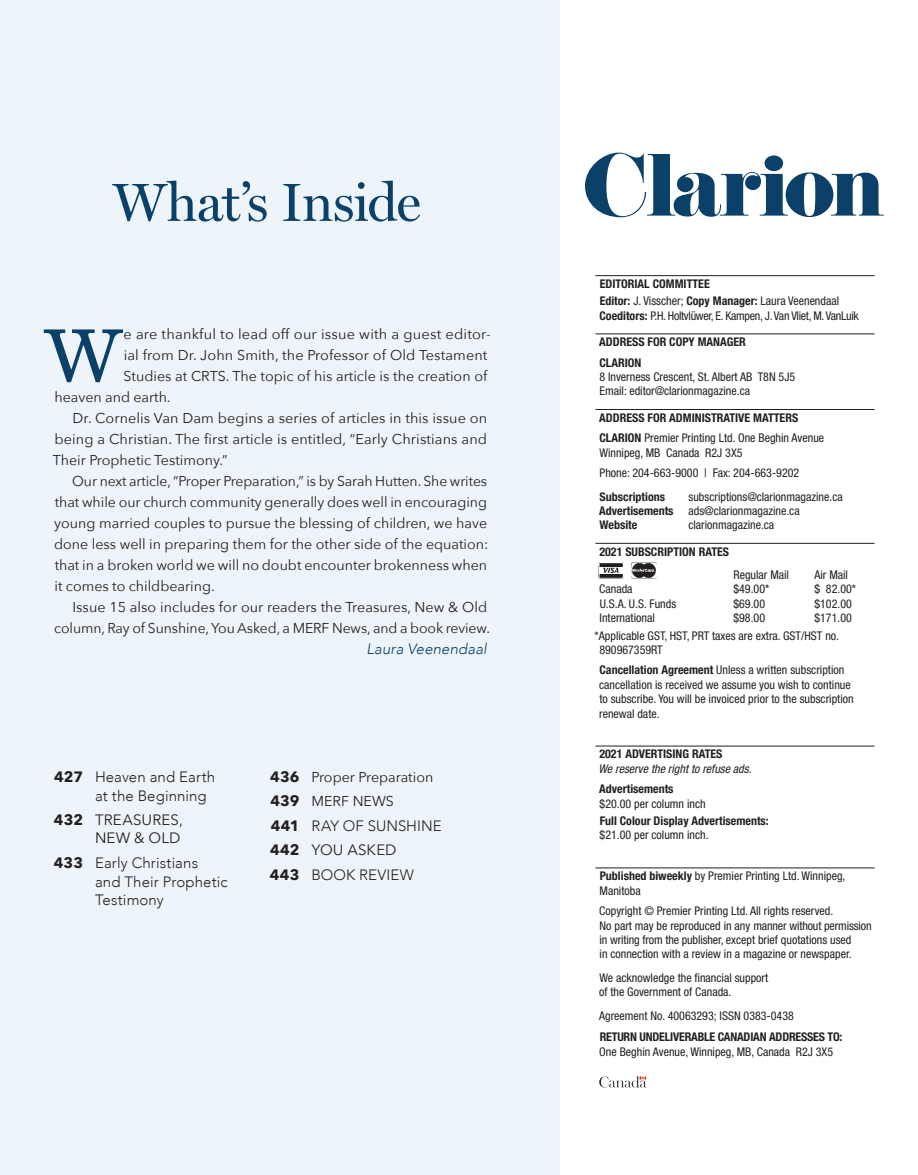
<style>
.page{position:relative;width:918px;height:1175px;background:#fff}
.page>*{position:absolute;margin:0;border:0;box-sizing:border-box;transform-origin:0 0}
.t1{font:76.05px "School";color:#0b4069}
.t2{font:54px "Miller Display";letter-spacing:-.02em;color:#0b4069}
.t3{font:300 15px/18.8px "Avenir";letter-spacing:.01em;color:#231f20}
.t4{font:15px/18px "Avenir Next";letter-spacing:.01em;color:#231f20;text-align:right}
.t5{font:italic 300 15px "Avenir";letter-spacing:.01em;color:#0b4069}
.t6{font:14.25px/24px "Avenir Next";color:#231f20}
.t7{font:condensed 12px/14.4px "Helvetica Neue LT Std";color:#231f20}
.t8{font:700 condensed 12px/17.4px "Helvetica Neue LT Std";color:#231f20}
.t9{font:condensed 12px/26.4px "Helvetica Neue LT Std";letter-spacing:-.025em;color:#231f20}
.t10{font:italic condensed 12px "Helvetica Neue LT Std";color:#231f20}
.s1{font-family:"Avenir Next";font-weight:700}
.s2{font-weight:700}
.s3{font-weight:700;font-size:15px}
.s4{font-weight:400}
</style>
<div class="page">
<div style="left:0;top:0;width:560px;height:1174px;background:#edf5fb"></div>
<hr style="left:595px;top:275px;width:279px;height:1px;background:#231f20">
<hr style="left:595px;top:333px;width:279px;height:1px;background:#231f20">
<hr style="left:595px;top:409px;width:279px;height:1px;background:#231f20">
<hr style="left:595px;top:543px;width:279px;height:1px;background:#231f20">
<hr style="left:595px;top:745px;width:279px;height:1px;background:#231f20">
<hr style="left:595px;top:867px;width:279px;height:1px;background:#231f20">
<img style="left:599px;top:563px;width:24px;height:16px">
<img style="left:631px;top:562px;width:25px;height:17px">
<img style="left:599px;top:1076px;width:48px;height:11px">
<svg style="left:585px;top:153px;width:299px;height:64px"></svg>
<h2 class="t2" style="left:113px;top:171px;width:310px">What’s Inside</h2>
<h1 class="t1" style="left:44px;top:310px;width:81px">W</h1>
<p class="t6" style="left:124px;top:321px;width:369px">e are thankful to lead off our issue with a guest editor-</p>
<p class="t6" style="left:124px;top:342px;width:365px">ial from Dr. John Smith, the Professor of Old Testament</p>
<p class="t6" style="left:124px;top:363px;width:365px">Studies at CRTS. The topic of his article is the creation of</p>
<p class="t6" style="left:54px;top:384px;width:118px">heaven and earth.</p>
<p class="t6" style="left:72px;top:405px;width:416px">Dr. Cornelis Van Dam begins a series of articles in this issue on</p>
<p class="t6" style="left:54px;top:426px;width:434px">being a Christian. The first article is entitled, “Early Christians and</p>
<p class="t6" style="left:53px;top:447px;width:176px">Their Prophetic Testimony.”</p>
<p class="t6" style="left:72px;top:468px;width:417px">Our next article, “Proper Preparation,” is by Sarah Hutten. She writes</p>
<p class="t6" style="left:55px;top:489px;width:434px">that while our church community generally does well in encouraging</p>
<p class="t6" style="left:54px;top:510px;width:434px">young married couples to pursue the blessing of children, we have</p>
<p class="t6" style="left:54px;top:531px;width:436px">done less well in preparing them for the other side of the equation:</p>
<p class="t6" style="left:55px;top:552px;width:434px">that in a broken world we will no doubt encounter brokenness when</p>
<p class="t6" style="left:55px;top:573px;width:162px">it comes to childbearing.</p>
<p class="t6" style="left:72px;top:594px;width:416px">Issue 15 also includes for our readers the Treasures, New &amp; Old</p>
<p class="t6" style="left:54px;top:615px;width:437px">column, Ray of Sunshine, You Asked, a MERF News, and a book review.</p>
<p class="t5" style="left:366px;top:640px;width:122px">Laura Veenendaal</p>
<p class="t3" style="left:95px;top:768px;width:122px;text-indent:-41px"><span class="s1">427</span> Heaven and Earth at the Beginning</p>
<p class="t4" style="left:54px;top:810px;width:131px"><span class="s2">432</span> TREASURES,<br>NEW &amp; OLD</p>
<p class="t3" style="left:95px;top:853px;width:134px;text-indent:-41px"><span class="s1">433</span> Early Christians<br>and Their Prophetic<br>Testimony</p>
<p class="t6" style="left:270px;top:765px;width:165px"><span class="s3">436</span> Proper Preparation<br><span class="s3">439</span> MERF NEWS</p>
<p class="t3" style="left:271px;top:816px;width:172px"><span class="s1">441</span> RAY OF SUNSHINE</p>
<p class="t4" style="left:270px;top:840px;width:128px"><span class="s2">442</span> YOU ASKED</p>
<p class="t3" style="left:270px;top:865px;width:146px"><span class="s1">443</span> BOOK REVIEW</p>
<p class="t8" style="left:600px;top:275px;width:241px">EDITORIAL COMMITTEE<br>Editor: <span class="s4">J. Visscher;</span> Copy Manager: <span class="s4">Laura Veenendaal</span></p>
<p class="t9" style="left:599px;top:302px;width:261px"><span class="s2">Coeditors:</span> P.H. Holtvlüwer, E. Kampen, J. Van Vliet, M. VanLuik<br><span class="s2">ADDRESS FOR COPY MANAGER</span></p>
<p class="t8" style="left:599px;top:353px;width:43px">CLARION</p>
<p class="t7" style="left:599px;top:369px;width:197px">8 Inverness Crescent, St. Albert AB T8N 5J5<br>Email: editor@clarionmagazine.ca</p>
<p class="t8" style="left:599px;top:407px;width:226px;line-height:20.4px">ADDRESS FOR ADMINISTRATIVE MATTERS<br>CLARION <span class="s4">Premier Printing Ltd. One Beghin Avenue</span></p>
<p class="t7" style="left:599px;top:442px;width:201px;line-height:20.4px">Winnipeg, MB Canada R2J 3X5<br>Phone: 204-663-9000 | Fax: 204-663-9202</p>
<p class="t8" style="left:600px;top:487px;width:67px">Subscriptions</p>
<p class="t7" style="left:599px;top:489px;width:245px;text-indent:89px">subscriptions@clarionmagazine.ca<br><span class="s2">Advertisements</span> ads@clarionmagazine.ca<br><span class="s2">Website</span></p>
<p class="t7" style="left:688px;top:518px;width:87px">clarionmagazine.ca</p>
<p class="t8" style="left:599px;top:542px;width:131px">2021 SUBSCRIPTION RATES</p>
<p class="t7" style="left:733px;top:567px;width:57px">Regular Mail</p>
<p class="t7" style="left:814px;top:567px;width:35px">Air Mail</p>
<p class="t7" style="left:599px;top:582px;width:35px">Canada</p>
<p class="t7" style="left:733px;top:582px;width:37px">$49.00*</p>
<p class="t7" style="left:814px;top:582px;width:43px">$ 82.00*</p>
<p class="t7" style="left:600px;top:596px;width:78px">U.S.A. U.S. Funds</p>
<p class="t7" style="left:733px;top:596px;width:33px">$69.00</p>
<p class="t7" style="left:814px;top:596px;width:39px">$102.00</p>
<p class="t7" style="left:600px;top:610px;width:57px">International</p>
<p class="t7" style="left:733px;top:610px;width:33px">$98.00</p>
<p class="t7" style="left:595px;top:609px;width:259px;line-height:17.4px;text-indent:220px">$171.00 *Applicable GST, HST, PRT taxes are extra. GST/HST no.</p>
<p class="t7" style="left:599px;top:639px;width:246px;line-height:20.4px">890967359RT<br><span class="s2">Cancellation Agreement</span> Unless a written subscription</p>
<p class="t7" style="left:599px;top:677px;width:256px">cancellation is received we assume you wish to continue to subscribe. You will be invoiced prior to the subscription renewal date.</p>
<p class="t8" style="left:599px;top:745px;width:124px">2021 ADVERTISING RATES</p>
<p class="t10" style="left:598px;top:761px;width:155px">We reserve the right to refuse ads.</p>
<p class="t8" style="left:599px;top:780px;width:76px">Advertisements</p>
<p class="t7" style="left:600px;top:796px;width:108px">$20.00 per column inch</p>
<p class="t8" style="left:600px;top:812px;width:171px">Full Colour Display Advertisements:</p>
<p class="t7" style="left:600px;top:828px;width:110px">$21.00 per column inch.</p>
<p class="t7" style="left:600px;top:868px;width:247px"><span class="s2">Published biweekly</span> by Premier Printing Ltd. Winnipeg,<br>Manitoba</p>
<p class="t7" style="left:599px;top:903px;width:274px">Copyright © Premier Printing Ltd. All rights reserved.<br>No part may be reproduced in any manner without permission in writing from the publisher, except brief quotations used<br>in connection with a review in a magazine or newspaper.</p>
<p class="t7" style="left:599px;top:970px;width:171px">We acknowledge the financial support of the Government of Canada.</p>
<p class="t7" style="left:599px;top:1008px;width:196px">Agreement No. 40063293; ISSN 0383-0438</p>
<p class="t8" style="left:600px;top:1028px;width:244px">RETURN UNDELIVERABLE CANADIAN ADDRESSES TO:</p>
<p class="t7" style="left:599px;top:1044px;width:235px">One Beghin Avenue, Winnipeg, MB, Canada R2J 3X5</p>
</div>
